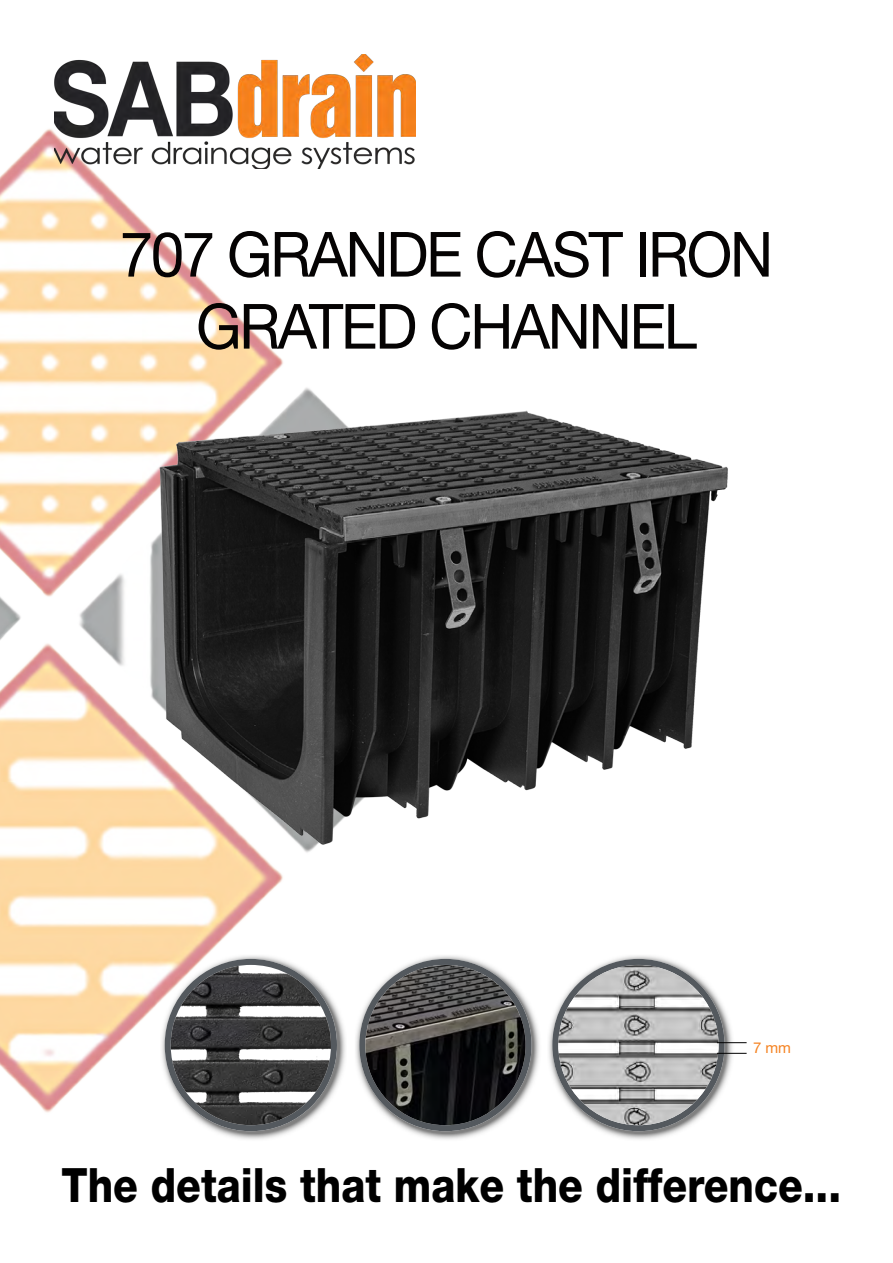
<style>
.page{position:relative;width:893px;height:1263px;background:#fff}
.page>*{position:absolute;margin:0;border:0;box-sizing:border-box;transform-origin:0 0}
.t1{font:62.4px/72px "Helvetica Neue LT Std";letter-spacing:-.04em;color:#050303;text-align:center;scale:.96 1}
.t2{font:800 47.4px "Helvetica Neue LT Std";color:#000;scale:.85 1}
.t3{font:15px "Helvetica Neue LT Std";color:#f58220}
</style>
<div class="page">
<img style="left:0;top:79px;width:416px;height:1061px">
<img style="left:54px;top:54px;width:361px;height:115px">
<img style="left:157px;top:404px;width:571px;height:455px">
<img style="left:548px;top:955px;width:186px;height:185px">
<svg style="left:552px;top:959px;width:173px;height:172px"></svg>
<img style="left:558px;top:965px;width:161px;height:160px;border-radius:80px">
<img style="left:355px;top:954px;width:185px;height:186px">
<svg style="left:359px;top:959px;width:173px;height:172px"></svg>
<img style="left:365px;top:965px;width:161px;height:160px;border-radius:80px">
<hr style="left:717px;top:1053px;width:30px;height:1px;background:#000">
<hr style="left:717px;top:1042px;width:30px;height:1px;background:#000">
<h1 class="t1" style="left:120px;top:218px;width:682px">707 GRANDE CAST IRON<br>GRATED CHANNEL</h1>
<p class="t3" style="left:753px;top:1038px;width:40px">7 mm</p>
<p class="t2" style="left:62px;top:1157px;width:919px">The details that make the difference...</p>
</div>
